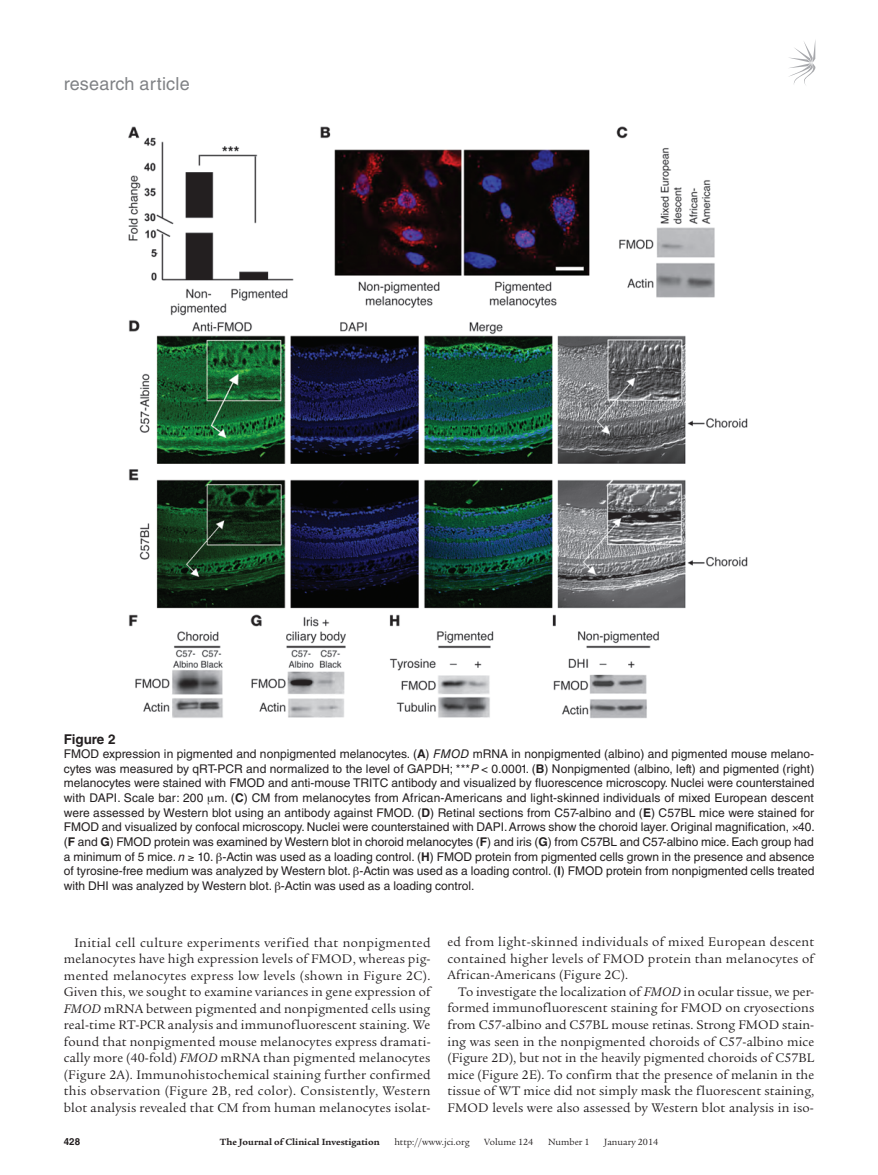
<style>
.page{position:relative;width:878px;height:1175px;background:#fff}
.page>*{position:absolute;margin:0;border:0;box-sizing:border-box;transform-origin:0 0}
.t1{font:18px "Helvetica LT Std";letter-spacing:.01em;color:#808285}
.t2{font:13.5px/16.5px "Legacy Serif Std";letter-spacing:.015em;color:#231f20;text-align:justify}
.t3{font:700 13.5px "Helvetica LT Std";color:#231f20}
.t4{font:12px/14.7px "Helvetica LT Std";color:#231f20;text-align:justify}
.t5{font:9.75px "Legacy Serif Std";color:#231f20}
.t6{font:700 9.75px "Legacy Serif Std";color:#231f20}
.t7{font:700 9.75px "Helvetica LT Std";color:#231f20}
.s1{font-weight:700}
.s2{font-style:italic}
.s3{font-family:"Helvetica";font-style:italic}
</style>
<div class="page">
<svg style="left:789px;top:42px;width:26px;height:43px"></svg>
<img style="left:128px;top:126px;width:620px;height:593px">
<h1 class="t1" style="left:64px;top:73px;width:127px">research article</h1>
<p class="t3" style="left:64px;top:730px;width:53px">Figure 2</p>
<p class="t4" style="left:64px;top:746px;width:752px">FMOD expression in pigmented and nonpigmented melanocytes. (<span class="s1">A</span>) <span class="s2">FMOD</span> mRNA in nonpigmented (albino) and pigmented mouse melano&shy;cytes was measured by qRT-PCR and normalized to the level of GAPDH; ***<span class="s3">P</span> &lt; 0.0001. (<span class="s1">B</span>) Nonpigmented (albino, left) and pigmented (right) melanocytes were stained with FMOD and anti-mouse TRITC antibody and visualized by fluorescence microscopy. Nuclei were counterstained with DAPI. Scale bar: 200 m. (<span class="s1">C</span>) CM from melanocytes from African-Americans and light-skinned individuals of mixed European descent were assessed by Western blot using an antibody against FMOD. (<span class="s1">D</span>) Retinal sections from C57-albino and (<span class="s1">E</span>) C57BL mice were stained for FMOD and visualized by confocal microscopy. Nuclei were counterstained with DAPI. Arrows show the choroid layer. Original magnification, 40. (<span class="s1">F</span> and <span class="s1">G</span>) FMOD protein was examined by Western blot in choroid melanocytes (<span class="s1">F</span>) and iris (<span class="s1">G</span>) from C57BL and C57-albino mice. Each group had a minimum of 5 mice. <span class="s2">n</span> ≥ 10. -Actin was used as a loading control. (<span class="s1">H</span>) FMOD protein from pigmented cells grown in the presence and absence of tyrosine-free medium was analyzed by Western blot. -Actin was used as a loading control. (<span class="s1">I</span>) FMOD protein from nonpigmented cells treated with DHI was analyzed by Western blot. -Actin was used as a loading control.</p>
<p class="t2" style="left:64px;top:934px;width:368px;text-indent:11px">Initial cell culture experiments verified that nonpigmented melanocytes have high expression levels of FMOD, whereas pig&shy;mented melanocytes express low levels (shown in Figure 2C).<br>Given this, we sought to examine variances in gene expression of <span class="s2">FMOD</span> mRNA between pigmented and nonpigmented cells using real-time RT-PCR analysis and immunofluorescent staining. We found that nonpigmented mouse melanocytes express dramati&shy;cally more (40-fold) <span class="s2">FMOD</span> mRNA than pigmented melanocytes (Figure 2A). Immunohistochemical staining further confirmed this observation (Figure 2B, red color). Consistently, Western blot analysis revealed that CM from human melanocytes isolat-</p>
<p class="t2" style="left:447px;top:934px;width:368px">ed from light-skinned individuals of mixed European descent contained higher levels of FMOD protein than melanocytes of African-Americans (Figure 2C).</p>
<p class="t2" style="left:447px;top:983px;width:368px;text-indent:11px">To investigate the localization of <span class="s2">FMOD</span> in ocular tissue, we per&shy;formed immunofluorescent staining for FMOD on cryosections from C57-albino and C57BL mouse retinas. Strong FMOD stain&shy;ing was seen in the nonpigmented choroids of C57-albino mice (Figure 2D), but not in the heavily pigmented choroids of C57BL mice (Figure 2E). To confirm that the presence of melanin in the tissue of WT mice did not simply mask the fluorescent staining, FMOD levels were also assessed by Western blot analysis in iso-</p>
<p class="t7" style="left:64px;top:1135px;width:18px">428</p>
<p class="t6" style="left:220px;top:1135px;width:161px">The Journal of Clinical Investigation</p>
<p class="t5" style="left:394px;top:1136px;width:77px">http://www.jci.org</p>
<p class="t5" style="left:484px;top:1136px;width:50px">Volume 124</p>
<p class="t5" style="left:548px;top:1136px;width:43px">Number 1</p>
<p class="t5" style="left:604px;top:1136px;width:55px">January 2014</p>
</div>
